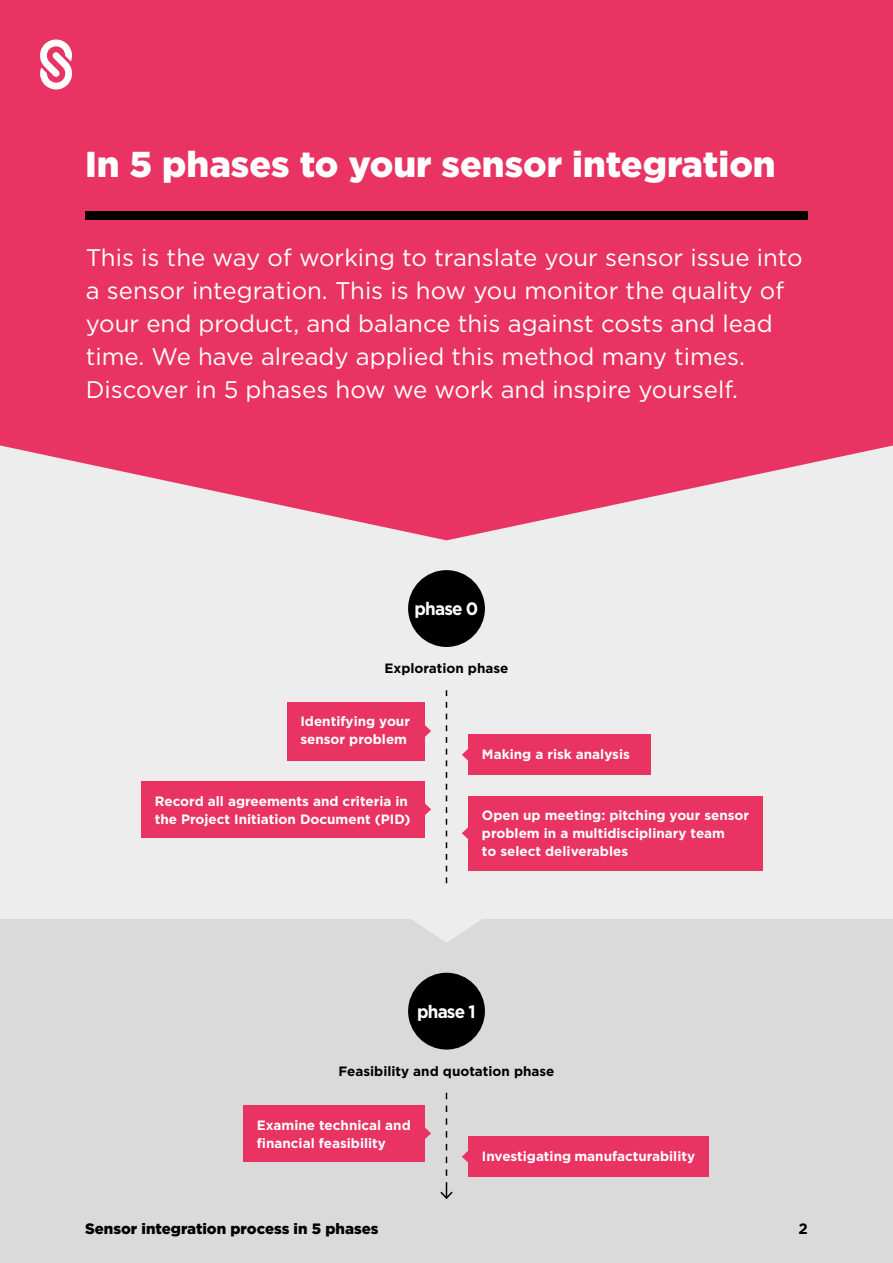
<style>
.page{position:relative;width:893px;height:1263px;background:#fff}
.page>*{position:absolute;margin:0;border:0;box-sizing:border-box;transform-origin:0 0}
.t1{font:900 36px "Gotham";color:#fff}
.t2{font:24px/33px "Gotham";color:#fff}
.t3{font:700 18px "Gotham";letter-spacing:-.05em;color:#fff;scale:.95 1}
.t4{font:900 15px "Gotham";color:#000}
.t5{font:700 15px "Gotham";color:#000}
.t6{font:700 13.5px/18px "Gotham";color:#fff}
.t7{font:700 13.5px "Gotham";color:#000}
</style>
<div class="page">
<div style="left:0;top:639px;width:893px;height:624px;background:#dadada"></div>
<div style="left:0;top:295px;width:893px;height:624px;background:#ededed"></div>
<svg style="left:412px;top:919px;width:69px;height:24px"></svg>
<svg style="left:0;top:0;width:893px;height:540px;background:#e8436f"></svg>
<svg style="left:38px;top:40px;width:35px;height:49px"></svg>
<div style="left:408px;top:570px;width:77px;height:77px;background:#000;border-radius:50%"></div>
<svg style="left:446px;top:690px;width:1px;height:193px"></svg>
<svg style="left:462px;top:749px;width:6px;height:12px"></svg>
<div style="left:468px;top:735px;width:183px;height:40px;background:#e83363"></div>
<div style="left:287px;top:702px;width:138px;height:58px;background:#e83363"></div>
<svg style="left:425px;top:725px;width:6px;height:12px"></svg>
<div style="left:141px;top:781px;width:284px;height:56px;background:#e83363"></div>
<svg style="left:425px;top:803px;width:6px;height:12px"></svg>
<div style="left:468px;top:796px;width:295px;height:74px;background:#e83363"></div>
<svg style="left:462px;top:827px;width:6px;height:12px"></svg>
<div style="left:85px;top:211px;width:723px;height:9px;background:#000"></div>
<div style="left:408px;top:973px;width:77px;height:76px;background:#000;border-radius:50%"></div>
<svg style="left:446px;top:1093px;width:1px;height:83px"></svg>
<svg style="left:440px;top:1182px;width:13px;height:17px"></svg>
<svg style="left:462px;top:1151px;width:6px;height:12px"></svg>
<div style="left:468px;top:1136px;width:241px;height:41px;background:#e83363"></div>
<div style="left:243px;top:1105px;width:182px;height:56px;background:#e83363"></div>
<svg style="left:425px;top:1127px;width:6px;height:12px"></svg>
<h1 class="t1" style="left:85px;top:139px;width:692px">In 5 phases to your sensor integration</h1>
<p class="t2" style="left:86px;top:240px;width:718px">This is the way of working to translate your sensor issue into a sensor integration. This is how you monitor the quality of your end product, and balance this against costs and lead time. We have already applied this method many times.<br>Discover in 5 phases how we work and inspire yourself.</p>
<h3 class="t3" style="left:415px;top:597px;width:69px">phase 0</h3>
<p class="t7" style="left:384px;top:659px;width:125px">Exploration phase</p>
<p class="t6" style="left:300px;top:712px;width:111px">Identifying your sensor problem</p>
<p class="t6" style="left:155px;top:792px;width:257px">Record all agreements and criteria in the Project Initiation Document (PID)</p>
<p class="t6" style="left:482px;top:746px;width:149px">Making a risk analysis</p>
<p class="t6" style="left:482px;top:806px;width:269px">Open up meeting: pitching your sensor problem in a multidisciplinary team<br>to select deliverables</p>
<h3 class="t3" style="left:417px;top:999px;width:63px">phase 1</h3>
<p class="t7" style="left:338px;top:1062px;width:218px">Feasibility and quotation phase</p>
<p class="t6" style="left:257px;top:1116px;width:155px">Examine technical and financial feasibility</p>
<p class="t6" style="left:482px;top:1147px;width:215px">Investigating manufacturability</p>
<p class="t4" style="left:85px;top:1218px;width:295px">Sensor integration process in 5 phases</p>
<p class="t5" style="left:799px;top:1219px;width:11px">2</p>
</div>
